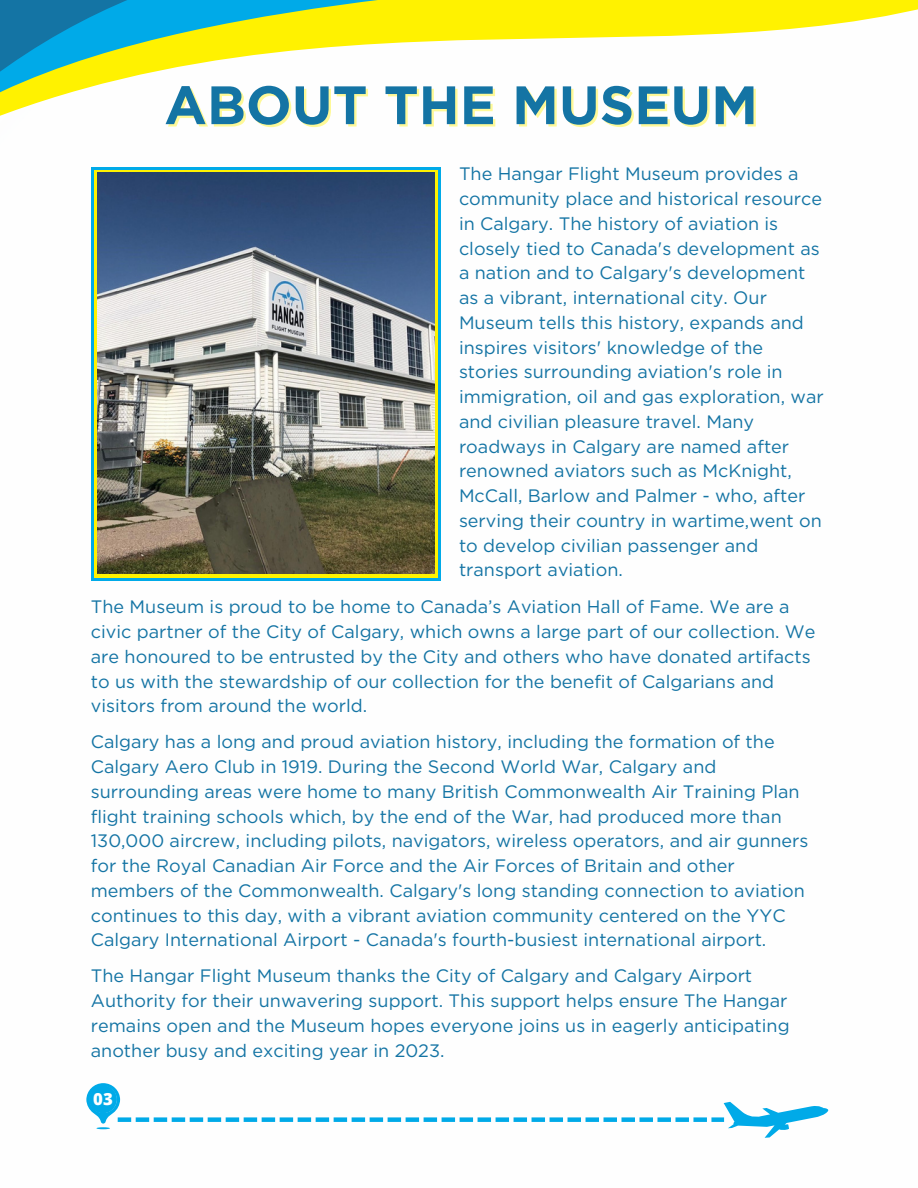
<style>
.page{position:relative;width:918px;height:1188px;background:#fff}
.page>*{position:absolute;margin:0;border:0;box-sizing:border-box;transform-origin:0 0}
.t1{font:700 54px "Gotham";color:#1474a4}
.t2{font:18px/24.8px "Gotham";color:#1474a4}
.t3{font:800 16.8px "Open Sans";color:#fff}
</style>
<div class="page">
<svg style="left:91px;top:167px;width:349px;height:413px;background:#2db6be"></svg>
<svg style="left:95px;top:170px;width:342px;height:408px;background:#e0d70c"></svg>
<img style="left:97px;top:173px;width:338px;height:400px">
<svg style="left:86px;top:1083px;width:742px;height:55px"></svg>
<svg style="left:575px;top:0;width:343px;height:38px;fill:#fff200"></svg>
<svg style="left:190px;top:0;width:385px;height:65px;fill:#fff200"></svg>
<svg style="left:0;top:0;width:190px;height:116px"></svg>
<p class="t1" style="left:164px;top:81px;width:595px">ABOUT THE MUSEUM</p>
<p class="t2" style="left:459px;top:161px;width:366px">The Hangar Flight Museum provides a community place and historical resource in Calgary. The history of aviation is closely tied to Canada's development as a nation and to Calgary's development as a vibrant, international city. Our Museum tells this history, expands and inspires visitors' knowledge of the stories surrounding aviation's role in immigration, oil and gas exploration, war and civilian pleasure travel. Many roadways in Calgary are named after renowned aviators such as McKnight, McCall, Barlow and Palmer - who, after serving their country in wartime,went on to develop civilian passenger and transport aviation.</p>
<p class="t2" style="left:91px;top:594px;width:726px">The Museum is proud to be home to Canada’s Aviation Hall of Fame. We are a civic partner of the City of Calgary, which owns a large part of our collection. We are honoured to be entrusted by the City and others who have donated artifacts to us with the stewardship of our collection for the benefit of Calgarians and visitors from around the world.</p>
<p class="t2" style="left:91px;top:729px;width:719px">Calgary has a long and proud aviation history, including the formation of the Calgary Aero Club in 1919. During the Second World War, Calgary and surrounding areas were home to many British Commonwealth Air Training Plan flight training schools which, by the end of the War, had produced more than 130,000 aircrew, including pilots, navigators, wireless operators, and air gunners for the Royal Canadian Air Force and the Air Forces of Britain and other members of the Commonwealth. Calgary's long standing connection to aviation continues to this day, with a vibrant aviation community centered on the YYC Calgary International Airport - Canada's fourth-busiest international airport.</p>
<p class="t2" style="left:91px;top:963px;width:700px">The Hangar Flight Museum thanks the City of Calgary and Calgary Airport Authority for their unwavering support. This support helps ensure The Hangar remains open and the Museum hopes everyone joins us in eagerly anticipating another busy and exciting year in 2023.</p>
<p class="t3" style="left:93px;top:1088px;width:21px">03</p>
</div>
